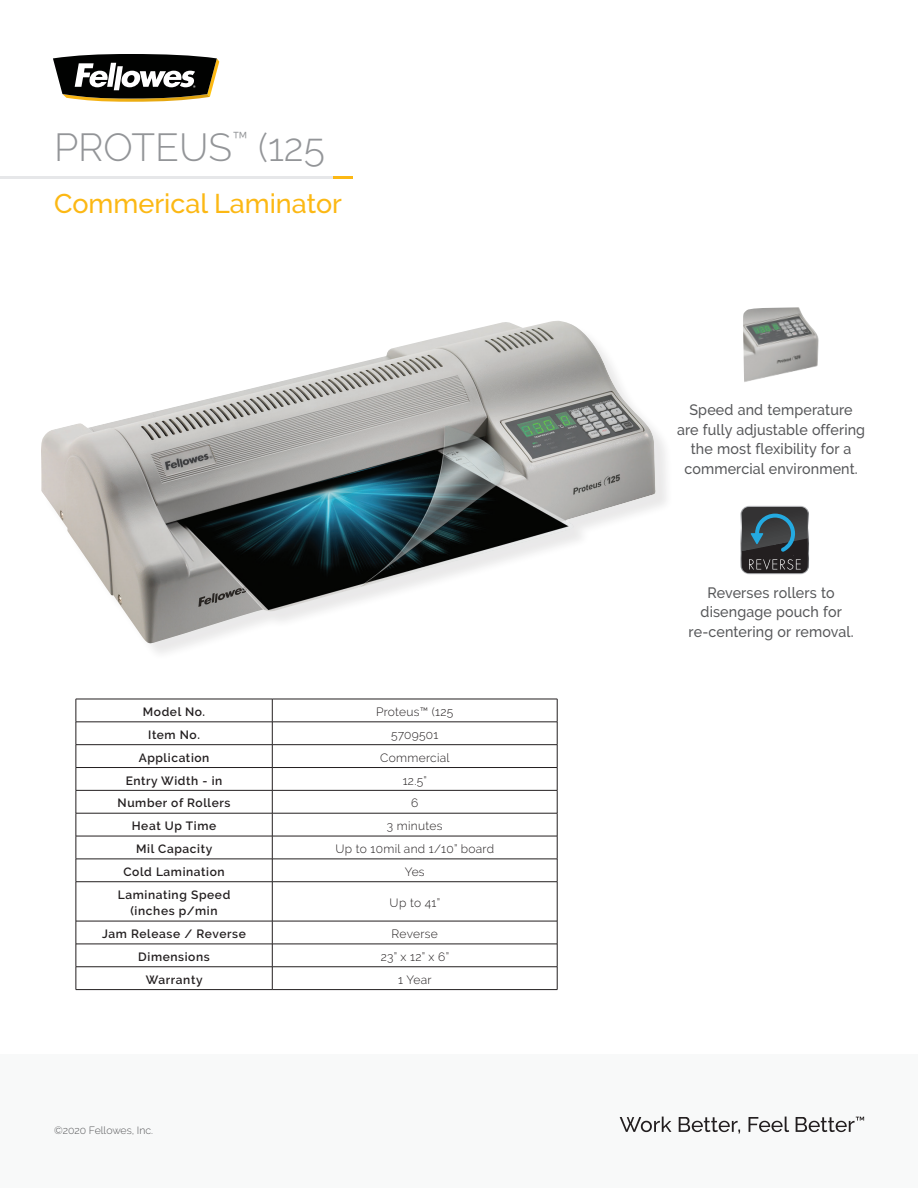
<style>
.page{position:relative;width:918px;height:1188px;background:#fff}
.page>*{position:absolute;margin:0;border:0;box-sizing:border-box;transform-origin:0 0}
.t1{font:300 39px "Raleway";color:#939598}
.t2{font:500 27px "Raleway";color:#fcb814}
.t3{font:500 15px/19.5px "Raleway";letter-spacing:.01em;color:#57585a;text-align:center;scale:.95 1}
.t4{font:600 12px/16.5px "Raleway";letter-spacing:.05em;color:#231f20;text-align:center}
.t5{font:300 12px "Raleway";letter-spacing:.025em;color:#231f20}
.t6{font:300 10.5px "Raleway";color:#57585a}
</style>
<div class="page">
<div style="left:0;top:1054px;width:918px;height:134px;background:#f8f9f9"></div>
<svg style="left:620px;top:1117px;width:51px;height:15px"></svg>
<svg style="left:679px;top:1117px;width:61px;height:17px"></svg>
<svg style="left:749px;top:1117px;width:40px;height:15px"></svg>
<svg style="left:796px;top:1117px;width:68px;height:15px"></svg>
<img style="left:41px;top:321px;width:615px;height:323px">
<hr style="left:76px;top:699px;width:196px;height:1px;background:#231f20">
<hr style="left:272px;top:699px;width:285px;height:1px;background:#231f20">
<hr style="left:76px;top:722px;width:196px;height:1px;background:#231f20">
<hr style="left:272px;top:722px;width:285px;height:1px;background:#231f20">
<hr style="left:76px;top:744px;width:196px;height:1px;background:#231f20">
<hr style="left:272px;top:744px;width:285px;height:1px;background:#231f20">
<hr style="left:76px;top:767px;width:196px;height:1px;background:#231f20">
<hr style="left:272px;top:767px;width:285px;height:1px;background:#231f20">
<hr style="left:76px;top:790px;width:196px;height:1px;background:#231f20">
<hr style="left:272px;top:790px;width:285px;height:1px;background:#231f20">
<hr style="left:76px;top:813px;width:196px;height:1px;background:#231f20">
<hr style="left:272px;top:813px;width:285px;height:1px;background:#231f20">
<hr style="left:76px;top:836px;width:196px;height:1px;background:#231f20">
<hr style="left:272px;top:836px;width:285px;height:1px;background:#231f20">
<hr style="left:76px;top:859px;width:196px;height:1px;background:#231f20">
<svg style="left:76px;top:699px;width:1px;height:182px"></svg>
<hr style="left:272px;top:859px;width:285px;height:1px;background:#231f20">
<svg style="left:272px;top:699px;width:1px;height:182px"></svg>
<svg style="left:557px;top:699px;width:1px;height:183px"></svg>
<hr style="left:76px;top:881px;width:196px;height:1px;background:#231f20">
<hr style="left:76px;top:882px;width:1px;height:39px;background:#231f20">
<hr style="left:272px;top:881px;width:285px;height:1px;background:#231f20">
<hr style="left:272px;top:882px;width:1px;height:39px;background:#231f20">
<hr style="left:557px;top:882px;width:1px;height:39px;background:#231f20">
<svg style="left:76px;top:922px;width:1px;height:67px"></svg>
<svg style="left:272px;top:922px;width:1px;height:67px"></svg>
<svg style="left:557px;top:921px;width:1px;height:68px"></svg>
<hr style="left:76px;top:989px;width:196px;height:1px;background:#231f20">
<hr style="left:272px;top:989px;width:285px;height:1px;background:#231f20">
<hr style="left:76px;top:921px;width:196px;height:1px;background:#231f20">
<hr style="left:272px;top:921px;width:285px;height:1px;background:#231f20">
<hr style="left:76px;top:944px;width:196px;height:1px;background:#231f20">
<hr style="left:272px;top:944px;width:285px;height:1px;background:#231f20">
<hr style="left:76px;top:967px;width:196px;height:1px;background:#231f20">
<hr style="left:272px;top:967px;width:285px;height:1px;background:#231f20">
<svg style="left:53px;top:54px;width:166px;height:48px"></svg>
<svg style="left:741px;top:506px;width:68px;height:68px;background:#3c464c"></svg>
<img style="left:743px;top:307px;width:76px;height:75px">
<hr style="left:333px;top:176px;width:20px;height:3px;background:#fcb814">
<hr style="left:0;top:176px;width:333px;height:3px;background:#e6e7e9">
<h1 class="t1" style="left:54px;top:124px;width:272px">PROTEUS<sup>™</sup> (125</h1>
<h2 class="t2" style="left:54px;top:188px;width:290px">Commerical Laminator</h2>
<p class="t4" style="left:143px;top:704px;width:64px">Model No.</p>
<p class="t5" style="left:376px;top:705px;width:79px">Proteus™ (125</p>
<p class="t4" style="left:148px;top:726px;width:53px">Item No.</p>
<p class="t5" style="left:391px;top:728px;width:49px">5709501</p>
<p class="t4" style="left:139px;top:749px;width:72px">Application</p>
<p class="t5" style="left:380px;top:750px;width:71px">Commercial</p>
<p class="t4" style="left:126px;top:772px;width:98px">Entry Width - in</p>
<p class="t5" style="left:403px;top:773px;width:26px">12.5”</p>
<p class="t4" style="left:118px;top:795px;width:114px">Number of Rollers</p>
<p class="t5" style="left:411px;top:796px;width:9px">6</p>
<p class="t4" style="left:132px;top:818px;width:86px">Heat Up Time</p>
<p class="t5" style="left:387px;top:819px;width:57px">3 minutes</p>
<p class="t4" style="left:136px;top:841px;width:78px">Mil Capacity</p>
<p class="t5" style="left:335px;top:842px;width:160px">Up to 10mil and 1/10” board</p>
<p class="t4" style="left:123px;top:863px;width:103px">Cold Lamination</p>
<p class="t5" style="left:405px;top:865px;width:22px">Yes</p>
<p class="t4" style="left:118px;top:886px;width:114px">Laminating Speed (inches p/min</p>
<p class="t5" style="left:390px;top:896px;width:52px">Up to 41”</p>
<p class="t4" style="left:102px;top:926px;width:145px">Jam Release / Reverse</p>
<p class="t5" style="left:392px;top:927px;width:48px">Reverse</p>
<p class="t4" style="left:138px;top:948px;width:73px">Dimensions</p>
<p class="t5" style="left:381px;top:950px;width:70px">23” x 12” x 6”</p>
<p class="t4" style="left:146px;top:971px;width:58px">Warranty</p>
<p class="t5" style="left:398px;top:973px;width:35px">1 Year</p>
<p class="t6" style="left:54px;top:1124px;width:101px">©2020 Fellowes, Inc.</p>
<p class="t3" style="left:677px;top:400px;width:200px">Speed and temperature are fully adjustable offering the most flexibility for a commercial environment.</p>
<p class="t3" style="left:689px;top:583px;width:175px">Reverses rollers to disengage pouch for re-centering or removal.</p>
</div>
